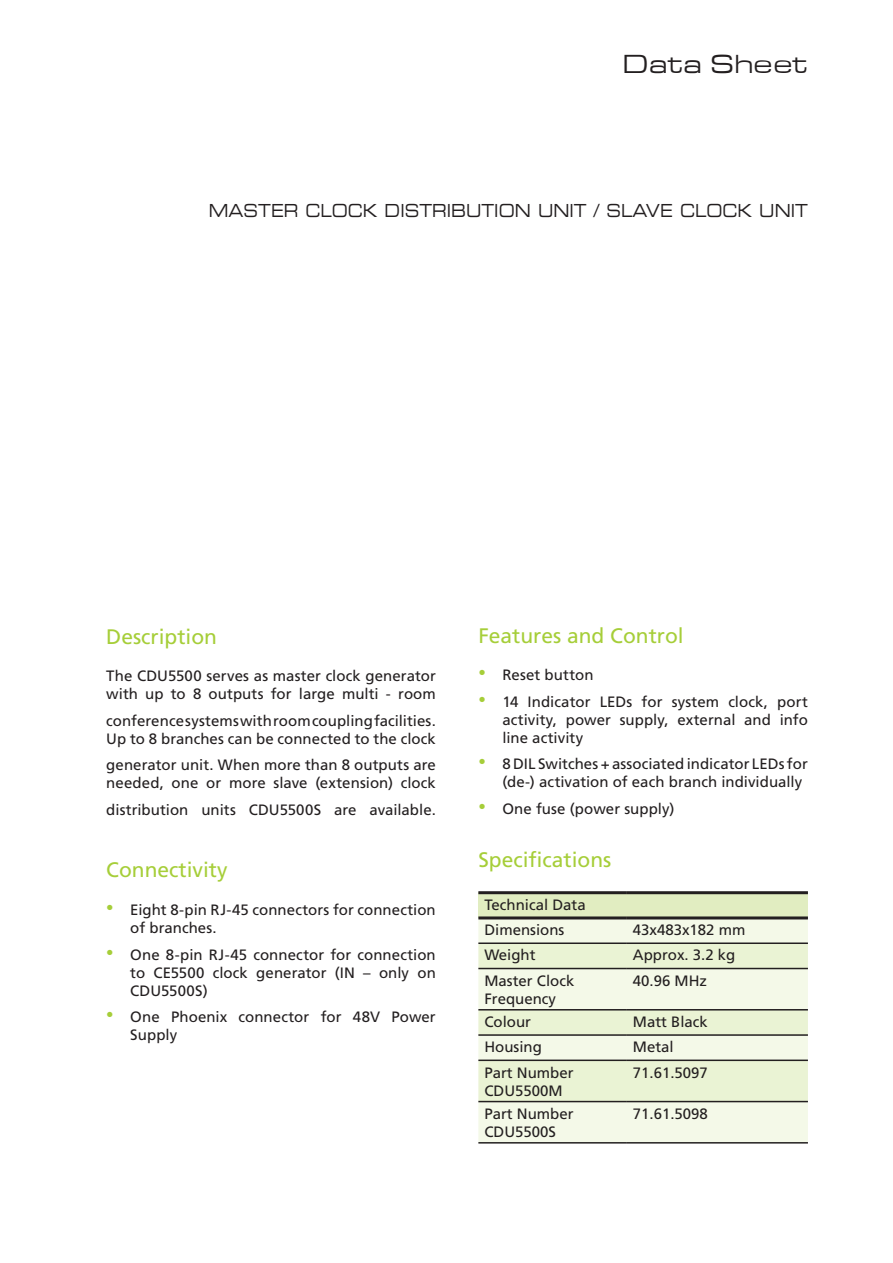
<style>
.page{position:relative;width:893px;height:1263px;background:#fff}
.page>*{position:absolute;margin:0;border:0;box-sizing:border-box;transform-origin:0 0}
.t1{font:27px "Eurostile Extended Roman DTC";color:#231f20}
.t2{font:21px "Frutiger LT";color:#a6ce39}
.t3{font:18px "Eurostile LT Extended Two";color:#231f20;scale:.82 1}
.t4{font:15px/18px "Frutiger LT";color:#231f20}
.s1{font-family:"Arial";font-size:21px;color:#a6ce39}
</style>
<div class="page">
<div style="left:478px;top:893px;width:330px;height:25px;background:#e1edc1"></div>
<div style="left:478px;top:919px;width:330px;height:223px;background:#f4f9e8"></div>
<svg style="left:478px;top:944px;width:330px;height:157px;background:#ecf3da"></svg>
<hr style="left:478px;top:942px;width:149px;height:2px;background:#231f20">
<hr style="left:627px;top:942px;width:181px;height:2px;background:#231f20">
<hr style="left:478px;top:968px;width:149px;height:1px;background:#231f20">
<hr style="left:627px;top:968px;width:181px;height:1px;background:#231f20">
<hr style="left:478px;top:1009px;width:149px;height:1px;background:#231f20">
<hr style="left:627px;top:1009px;width:181px;height:1px;background:#231f20">
<hr style="left:478px;top:1034px;width:149px;height:2px;background:#231f20">
<hr style="left:627px;top:1034px;width:181px;height:2px;background:#231f20">
<hr style="left:478px;top:1059px;width:149px;height:2px;background:#231f20">
<hr style="left:627px;top:1059px;width:181px;height:2px;background:#231f20">
<hr style="left:478px;top:1101px;width:149px;height:1px;background:#231f20">
<hr style="left:627px;top:1101px;width:181px;height:1px;background:#231f20">
<hr style="left:478px;top:1142px;width:149px;height:1px;background:#231f20">
<hr style="left:627px;top:1142px;width:181px;height:1px;background:#231f20">
<hr style="left:478px;top:891px;width:149px;height:3px;background:#231f20">
<hr style="left:627px;top:891px;width:181px;height:3px;background:#231f20">
<hr style="left:478px;top:916px;width:149px;height:3px;background:#231f20">
<hr style="left:627px;top:916px;width:181px;height:3px;background:#231f20">
<h1 class="t1" style="left:622px;top:50px;width:187px">Data Sheet</h1>
<p class="t3" style="left:209px;top:199px;width:732px">MASTER CLOCK DISTRIBUTION UNIT / SLAVE CLOCK UNIT</p>
<h2 class="t2" style="left:106px;top:624px;width:112px">Description</h2>
<p class="t4" style="left:106px;top:667px;width:331px">The CDU5500 serves as master clock generator with up to 8 outputs for large multi - room</p>
<p class="t4" style="left:106px;top:712px;width:331px">conference systems with room coupling facilities.<br>Up to 8 branches can be connected to the clock</p>
<p class="t4" style="left:106px;top:756px;width:331px">generator unit. When more than 8 outputs are needed, one or more slave (extension) clock</p>
<p class="t4" style="left:106px;top:801px;width:331px">distribution units CDU5500S are available.</p>
<h2 class="t2" style="left:106px;top:857px;width:123px">Connectivity</h2>
<p class="t4" style="left:130px;top:901px;width:307px;text-indent:-24px"><span class="s1">•</span> Eight 8-pin RJ-45 connectors for connection of branches.</p>
<p class="t4" style="left:130px;top:945px;width:307px;text-align:justify;text-indent:-24px"><span class="s1">•</span> One 8-pin RJ-45 connector for connection to CE5500 clock generator (IN – only on CDU5500S)</p>
<p class="t4" style="left:130px;top:1008px;width:307px;text-indent:-24px"><span class="s1">•</span> One Phoenix connector for 48V Power<br>Supply</p>
<h2 class="t2" style="left:478px;top:623px;width:207px">Features and Control</h2>
<p class="t4" style="left:478px;top:666px;width:117px"><span class="s1">•</span> Reset button</p>
<p class="t4" style="left:502px;top:693px;width:307px;text-align:justify;text-indent:-24px"><span class="s1">•</span> 14 Indicator LEDs for system clock, port activity, power supply, external and info line activity</p>
<p class="t4" style="left:502px;top:755px;width:307px;text-indent:-24px"><span class="s1">•</span> 8 DIL Switches + associated indicator LEDs for (de-) activation of each branch individually</p>
<p class="t4" style="left:478px;top:800px;width:198px"><span class="s1">•</span> One fuse (power supply)</p>
<h2 class="t2" style="left:478px;top:847px;width:135px">Specifications</h2>
<p class="t4" style="left:484px;top:892px;width:103px;line-height:25.2px">Technical Data<br>Dimensions</p>
<p class="t4" style="left:633px;top:921px;width:114px">43x483x182 mm</p>
<p class="t4" style="left:484px;top:946px;width:53px">Weight</p>
<p class="t4" style="left:633px;top:946px;width:104px">Approx. 3.2 kg</p>
<p class="t4" style="left:484px;top:971px;width:92px">Master Clock<br>Frequency</p>
<p class="t4" style="left:633px;top:971px;width:76px">40.96 MHz</p>
<p class="t4" style="left:484px;top:1013px;width:48px">Colour</p>
<p class="t4" style="left:633px;top:1013px;width:77px">Matt Black</p>
<p class="t4" style="left:484px;top:1038px;width:59px">Housing</p>
<p class="t4" style="left:633px;top:1038px;width:42px">Metal</p>
<p class="t4" style="left:484px;top:1063px;width:91px">Part Number<br>CDU5500M</p>
<p class="t4" style="left:633px;top:1063px;width:77px">71.61.5097</p>
<p class="t4" style="left:484px;top:1105px;width:91px">Part Number<br>CDU5500S</p>
<p class="t4" style="left:633px;top:1105px;width:77px">71.61.5098</p>
</div>
